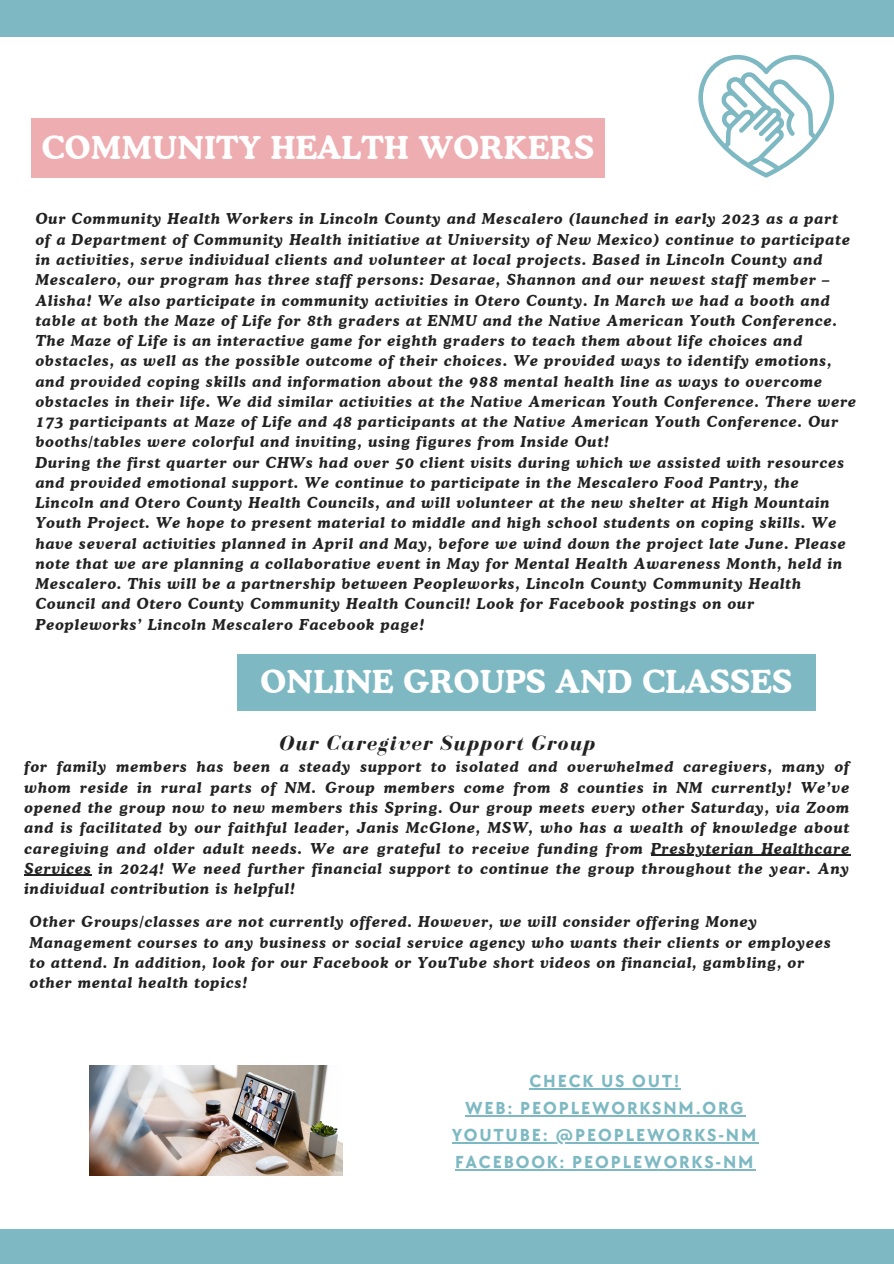
<style>
.page{position:relative;width:894px;height:1264px;background:#fff}
.page>*{position:absolute;margin:0;border:0;box-sizing:border-box;transform-origin:0 0}
.t1{font:700 31.5px "Cooper BT";letter-spacing:.01em;color:#fff}
.t2{font:italic 700 21px "Bodoni FLF";letter-spacing:.06em;color:#222}
.t3{font:700 18px/27px "TT Chocolates";letter-spacing:.1em;color:#7eb9c3;text-align:center}
.t4{font:italic 700 15px/20.2px "Cooper BT";letter-spacing:.06em;color:#222}
</style>
<div class="page">
<div style="left:0;top:1229px;width:893px;height:34px;background:#7eb9c3"></div>
<div style="left:0;top:0;width:893px;height:37px;background:#7eb9c3"></div>
<div style="left:237px;top:654px;width:578px;height:56px;background:#7eb9c3"></div>
<div style="left:31px;top:119px;width:573px;height:58px;background:#eeadb0"></div>
<svg style="left:698px;top:55px;width:135px;height:123px"></svg>
<img style="left:89px;top:1065px;width:253px;height:110px">
<hr style="left:651px;top:854px;width:199px;height:1px;background:#222">
<hr style="left:25px;top:874px;width:67px;height:2px;background:#222">
<hr style="left:529px;top:1088px;width:151px;height:1px;background:#7eb9c3">
<hr style="left:465px;top:1115px;width:280px;height:1px;background:#7eb9c3">
<hr style="left:452px;top:1142px;width:306px;height:1px;background:#7eb9c3">
<hr style="left:455px;top:1169px;width:300px;height:1px;background:#7eb9c3">
<h1 class="t1" style="left:42px;top:128px;width:553px">COMMUNITY HEALTH WORKERS</h1>
<p class="t4" style="left:36px;top:209px;width:821px">Our Community Health Workers in Lincoln County and Mescalero (launched in early 2023 as a part of a Department of Community Health initiative at University of New Mexico) continue to participate in activities, serve individual clients and volunteer at local projects. Based in Lincoln County and Mescalero, our program has three staff persons: Desarae, Shannon and our newest staff member – Alisha! We also participate in community activities in Otero County. In March we had a booth and table at both the Maze of Life for 8th graders at ENMU and the Native American Youth Conference.<br>The Maze of Life is an interactive game for eighth graders to teach them about life choices and obstacles, as well as the possible outcome of their choices. We provided ways to identify emotions, and provided coping skills and information about the 988 mental health line as ways to overcome obstacles in their life. We did similar activities at the Native American Youth Conference. There were 173 participants at Maze of Life and 48 participants at the Native American Youth Conference. Our booths/tables were colorful and inviting, using figures from Inside Out!</p>
<p class="t4" style="left:36px;top:452px;width:811px">During the first quarter our CHWs had over 50 client visits during which we assisted with resources and provided emotional support. We continue to participate in the Mescalero Food Pantry, the Lincoln and Otero County Health Councils, and will volunteer at the new shelter at High Mountain Youth Project. We hope to present material to middle and high school students on coping skills. We have several activities planned in April and May, before we wind down the project late June. Please note that we are planning a collaborative event in May for Mental Health Awareness Month, held in Mescalero. This will be a partnership between Peopleworks, Lincoln County Community Health Council and Otero County Community Health Council! Look for Facebook postings on our Peopleworks’ Lincoln Mescalero Facebook page!</p>
<p class="t1" style="left:260px;top:662px;width:532px">ONLINE GROUPS AND CLASSES</p>
<p class="t2" style="left:279px;top:731px;width:317px">Our Caregiver Support Group</p>
<p class="t4" style="left:25px;top:756px;width:826px;text-align:justify">for family members has been a steady support to isolated and overwhelmed caregivers, many of whom reside in rural parts of NM. Group members come from 8 counties in NM currently! We’ve opened the group now to new members this Spring. Our group meets every other Saturday, via Zoom and is facilitated by our faithful leader, Janis McGlone, MSW, who has a wealth of knowledge about caregiving and older adult needs. We are grateful to receive funding from</p>
<p class="t4" style="left:25px;top:837px;width:826px;text-align:justify;text-indent:626px">Presbyterian Healthcare Services in 2024! We need further financial support to continue the group throughout the year. Any individual contribution is helpful!</p>
<p class="t4" style="left:30px;top:911px;width:802px">Other Groups/classes are not currently offered. However, we will consider offering Money Management courses to any business or social service agency who wants their clients or employees to attend. In addition, look for our Facebook or YouTube short videos on financial, gambling, or other mental health topics!</p>
<p class="t3" style="left:465px;top:1068px;width:280px">CHECK US OUT!<br>WEB: PEOPLEWORKSNM.ORG</p>
<p class="t3" style="left:452px;top:1122px;width:306px;text-align:left">YOUTUBE: @PEOPLEWORKS-NM<br>FACEBOOK: PEOPLEWORKS-NM</p>
</div>
